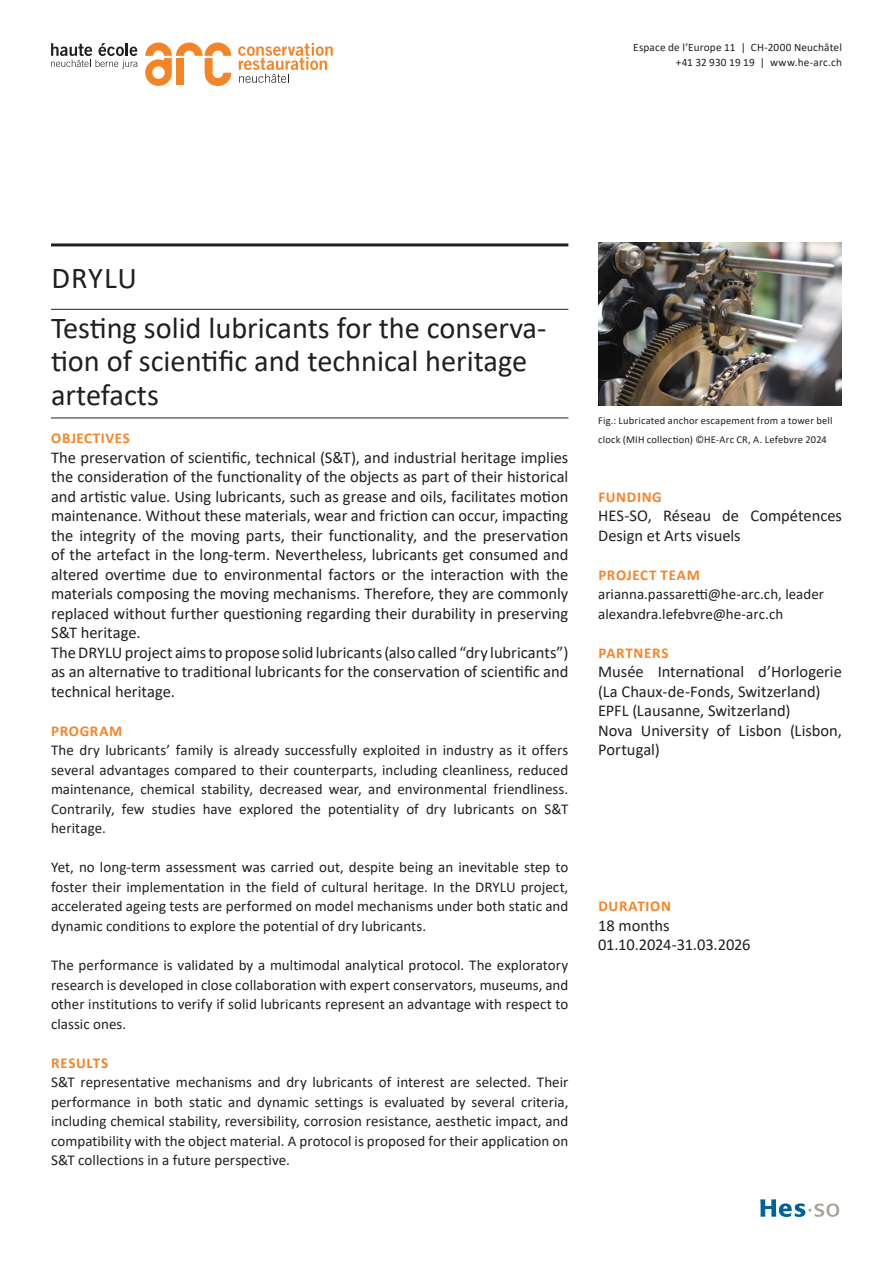
<style>
.page{position:relative;width:893px;height:1263px;background:#fff}
.page>*{position:absolute;margin:0;border:0;box-sizing:border-box;transform-origin:0 0}
.sous_titre{font:30.3px/33.3px "Calibri";color:#231f20}
.TITRE_PROJET{font:30.3px "Calibri";letter-spacing:.025em;color:#231f20}
.texte_courant{font:16.5px/19.5px "Calibri";color:#231f20}
.texte_courant-2{font:15px/19.5px "Calibri";letter-spacing:.005em;color:#231f20;text-align:justify}
.TITRE_RUBRIQUE_ORANGE{font:700 15px "Calibri";letter-spacing:.045em;color:#f58427}
.t1{font:11.25px/15.1px "Calibri";letter-spacing:.015em;color:#231f20;text-align:right}
.texte_courant-3{font:10.5px/19.5px "Calibri";letter-spacing:.015em;color:#231f20}
</style>
<div class="page">
<svg style="left:145px;top:43px;width:86px;height:43px"></svg>
<svg style="left:51px;top:43px;width:86px;height:26px"></svg>
<svg style="left:238px;top:43px;width:95px;height:40px"></svg>
<hr style="left:51px;top:243px;width:517px;height:3px;background:#231f20">
<svg style="left:760px;top:1199px;width:79px;height:18px"></svg>
<hr style="left:51px;top:309px;width:517px;height:1px;background:#231f20">
<hr style="left:51px;top:418px;width:517px;height:1px;background:#231f20">
<img style="left:598px;top:243px;width:244px;height:162px">
<p class="t1" style="left:633px;top:39px;width:210px">Espace de l’Europe 11 | CH-2000 Neuchâtel +41 32 930 19 19 | www.he-arc.ch</p>
<p class="TITRE_PROJET" style="left:52px;top:257px;width:87px">DRYLU</p>
<p class="sous_titre" style="left:51px;top:311px;width:497px">Testing solid lubricants for the conserva&shy;tion of scientific and technical heritage artefacts</p>
<p class="TITRE_RUBRIQUE_ORANGE" style="left:51px;top:428px;width:80px">OBJECTIVES</p>
<p class="texte_courant" style="left:51px;top:447px;width:519px;text-align:justify">The preservation of scientific, technical (S&amp;T), and industrial heritage implies the consideration of the functionality of the objects as part of their historical and artistic value. Using lubricants, such as grease and oils, facilitates motion maintenance. Without these materials, wear and friction can occur, impacting the integrity of the moving parts, their functionality, and the preservation of the artefact in the long-term. Nevertheless, lubricants get consumed and altered overtime due to environmental factors or the interaction with the materials composing the moving mechanisms. Therefore, they are commonly replaced without further questioning regarding their durability in preserving S&amp;T heritage.</p>
<p class="texte_courant" style="left:51px;top:642px;width:519px;text-align:justify">The DRYLU project aims to propose solid lubricants (also called “dry lubricants”) as an alternative to traditional lubricants for the conservation of scientific and technical heritage.</p>
<p class="TITRE_RUBRIQUE_ORANGE" style="left:51px;top:720px;width:72px">PROGRAM</p>
<p class="texte_courant-2" style="left:51px;top:740px;width:519px">The dry lubricants’ family is already successfully exploited in industry as it offers several advantages compared to their counterparts, including cleanliness, reduced maintenance, chemical stability, decreased wear, and environmental friendliness.<br>Contrarily, few studies have explored the potentiality of dry lubricants on S&amp;T heritage.</p>
<p class="texte_courant-2" style="left:51px;top:857px;width:519px">Yet, no long-term assessment was carried out, despite being an inevitable step to foster their implementation in the field of cultural heritage. In the DRYLU project, accelerated ageing tests are performed on model mechanisms under both static and dynamic conditions to explore the potential of dry lubricants.</p>
<p class="texte_courant-2" style="left:51px;top:955px;width:519px">The performance is validated by a multimodal analytical protocol. The exploratory research is developed in close collaboration with expert conservators, museums, and other institutions to verify if solid lubricants represent an advantage with respect to classic ones.</p>
<p class="TITRE_RUBRIQUE_ORANGE" style="left:51px;top:1052px;width:58px">RESULTS</p>
<p class="texte_courant-2" style="left:51px;top:1072px;width:519px">S&amp;T representative mechanisms and dry lubricants of interest are selected. Their performance in both static and dynamic settings is evaluated by several criteria, including chemical stability, reversibility, corrosion resistance, aesthetic impact, and compatibility with the object material. A protocol is proposed for their application on S&amp;T collections in a future perspective.</p>
<p class="texte_courant-3" style="left:598px;top:410px;width:236px">Fig.: Lubricated anchor escapement from a tower bell clock (MIH collection) ©HE-Arc CR, A. Lefebvre 2024</p>
<p class="TITRE_RUBRIQUE_ORANGE" style="left:598px;top:486px;width:65px">FUNDING</p>
<p class="texte_courant" style="left:598px;top:506px;width:245px">HES-SO, Réseau de Compétences<br>Design et Arts visuels</p>
<p class="TITRE_RUBRIQUE_ORANGE" style="left:598px;top:564px;width:103px">PROJECT TEAM</p>
<p class="texte_courant-2" style="left:598px;top:584px;width:228px">arianna.passaretti@he-arc.ch, leader</p>
<p class="texte_courant-2" style="left:598px;top:604px;width:187px">alexandra.lefebvre@he-arc.ch</p>
<p class="TITRE_RUBRIQUE_ORANGE" style="left:598px;top:642px;width:72px">PARTNERS</p>
<p class="texte_courant" style="left:598px;top:662px;width:245px">Musée International d’Horlogerie (La Chaux-de-Fonds, Switzerland)</p>
<p class="texte_courant" style="left:598px;top:701px;width:194px">EPFL (Lausanne, Switzerland)</p>
<p class="texte_courant" style="left:598px;top:720px;width:245px">Nova University of Lisbon (Lisbon,<br>Portugal)</p>
<p class="TITRE_RUBRIQUE_ORANGE" style="left:598px;top:896px;width:74px">DURATION</p>
<p class="texte_courant" style="left:598px;top:915px;width:73px">18 months</p>
<p class="texte_courant" style="left:598px;top:935px;width:154px">01.10.2024-31.03.2026</p>
</div>
